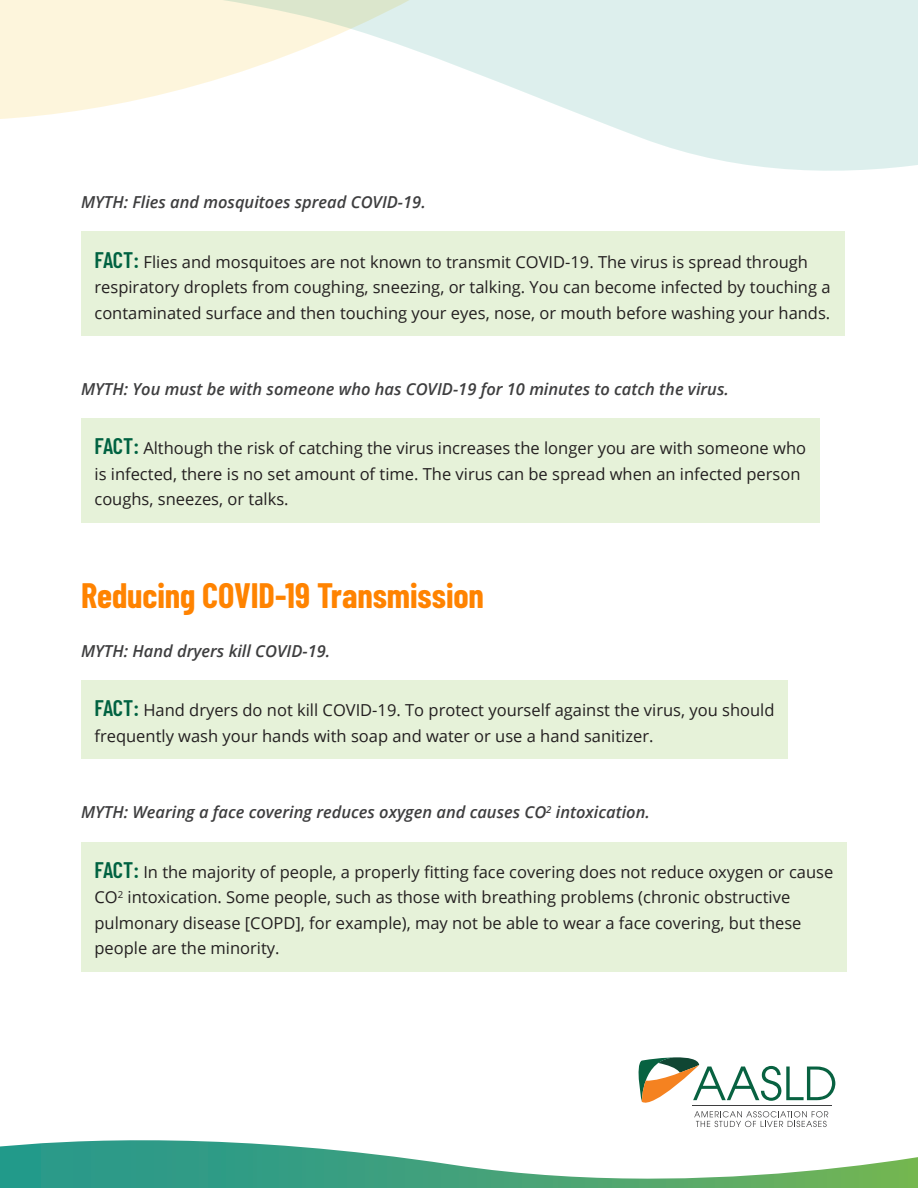
<style>
.page{position:relative;width:918px;height:1188px;background:#fff}
.page>*{position:absolute;margin:0;border:0;box-sizing:border-box;transform-origin:0 0}
.t1{font:700 34.5px "Barlow Condensed";letter-spacing:-.005em;color:#ff8300}
.Fact{font:16.5px/25.5px "Open Sans";color:#231f20}
.Myth{font:italic 600 16.5px "Open Sans";color:#3e3e3f}
.s1{font-family:"Barlow Condensed";font-weight:600;font-size:22.5px;color:#006241}
</style>
<div class="page">
<svg style="left:0;top:1127px;width:918px;height:61px"></svg>
<svg style="left:638px;top:1057px;width:197px;height:70px"></svg>
<svg style="left:81px;top:0;width:837px;height:243px"></svg>
<svg style="left:0;top:0;width:614px;height:181px"></svg>
<div style="left:81px;top:232px;width:763px;height:104px;background:#e6f2d9"></div>
<div style="left:81px;top:418px;width:739px;height:105px;background:#e6f2d9"></div>
<div style="left:81px;top:680px;width:707px;height:79px;background:#e6f2d9"></div>
<div style="left:81px;top:842px;width:766px;height:130px;background:#e6f2d9"></div>
<p class="Myth" style="left:81px;top:191px;width:346px">MYTH: Flies and mosquitoes spread COVID-19.</p>
<p class="Fact" style="left:94px;top:249px;width:738px"><span class="s1">FACT:</span> Flies and mosquitoes are not known to transmit COVID-19. The virus is spread through respiratory droplets from coughing, sneezing, or talking. You can become infected by touching a contaminated surface and then touching your eyes, nose, or mouth before washing your hands.</p>
<p class="Myth" style="left:81px;top:378px;width:649px">MYTH: You must be with someone who has COVID-19 for 10 minutes to catch the virus.</p>
<p class="Fact" style="left:94px;top:435px;width:713px"><span class="s1">FACT:</span> Although the risk of catching the virus increases the longer you are with someone who is infected, there is no set amount of time. The virus can be spread when an infected person coughs, sneezes, or talks.</p>
<h2 class="t1" style="left:81px;top:571px;width:405px">Reducing COVID-19 Transmission</h2>
<p class="Myth" style="left:81px;top:640px;width:251px">MYTH: Hand dryers kill COVID-19.</p>
<p class="Fact" style="left:94px;top:697px;width:682px"><span class="s1">FACT:</span> Hand dryers do not kill COVID-19. To protect yourself against the virus, you should frequently wash your hands with soap and water or use a hand sanitizer.</p>
<p class="Myth" style="left:81px;top:801px;width:570px">MYTH: Wearing a face covering reduces oxygen and causes CO<sup>2</sup> intoxication.</p>
<p class="Fact" style="left:94px;top:858px;width:740px"><span class="s1">FACT:</span> In the majority of people, a properly fitting face covering does not reduce oxygen or cause CO<sup>2</sup> intoxication. Some people, such as those with breathing problems (chronic obstructive pulmonary disease [COPD], for example), may not be able to wear a face covering, but these people are the minority.</p>
</div>
